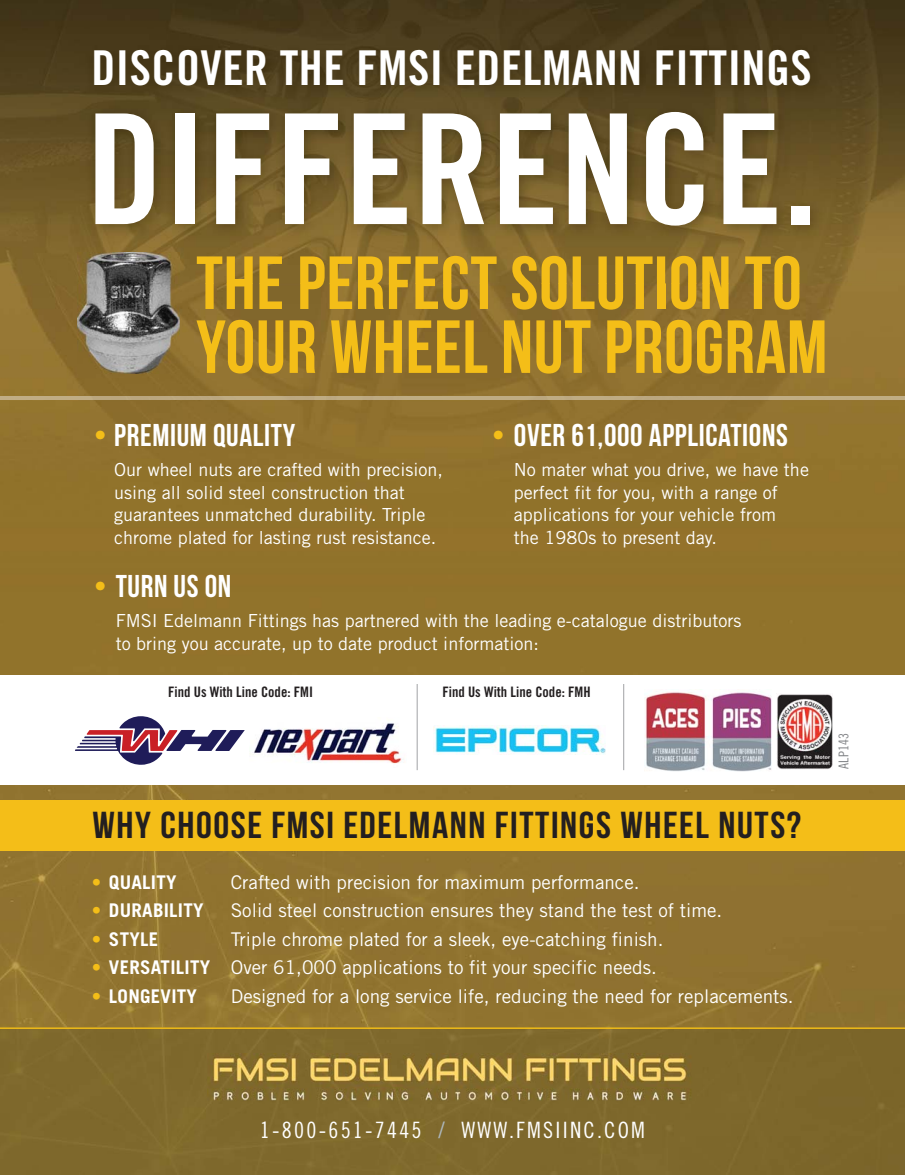
<style>
.page{position:relative;width:905px;height:1175px;background:#fff}
.page>*{position:absolute;margin:0;border:0;box-sizing:border-box;transform-origin:0 0}
.t1{font:153.15px "Trade Gothic Bold Cond Twenty";letter-spacing:.005em;color:#fff}
.t2{font:700 75px/63.9px "Bebas Neue";letter-spacing:.01em;color:#f4be18}
.t3{font:48px "Trade Gothic Bold Cond Twenty";letter-spacing:.01em;color:#fff}
.t4{font:700 37.5px "Bebas Neue";letter-spacing:.04em;color:#231f20;scale:1.06 1}
.t5{font:700 31.5px "Bebas Neue";letter-spacing:.02em;color:#fff}
.t6{font:22.5px "Trade Gothic Cond Eighteen";letter-spacing:.1em;color:#fff}
.t7{font:18.9px "Trade Gothic";color:#fff}
.t8{font:700 18.9px "Trade Gothic";letter-spacing:.015em;color:#fff}
.t9{font:18px/22.5px "Trade Gothic";color:#fff}
.t10{font:14.4px "Trade Gothic Bold Cond Twenty";color:#231f20}
.t11{font:13.5px "Trade Gothic Cond Eighteen";color:#828487}
.s1{color:#f4be18}
.s2{font-weight:700;color:#f4be18}
.s3{font-weight:700}
.s4{color:#adb7bc}
</style>
<div class="page">
<img style="left:0;top:0;width:904px;height:1027px">
<div style="left:0;top:1028px;width:904px;height:146px;background:#7e682c"></div>
<div style="left:0;top:675px;width:904px;height:110px;background:#fff"></div>
<div style="left:0;top:800px;width:904px;height:50px;background:#f4be18"></div>
<img style="left:207px;top:1053px;width:487px;height:50px">
<hr style="left:0;top:1027px;width:904px;height:1px;background:#f4be18">
<svg style="left:75px;top:716px;width:170px;height:48px"></svg>
<img style="left:252px;top:720px;width:151px;height:44px">
<img style="left:433px;top:726px;width:172px;height:28px">
<hr style="left:417px;top:684px;width:1px;height:86px;background:#a1a3a5">
<hr style="left:623px;top:684px;width:1px;height:86px;background:#a1a3a5">
<img style="left:644px;top:692px;width:128px;height:79px">
<img style="left:776px;top:694px;width:56px;height:75px">
<hr style="left:0;top:397px;width:904px;height:3px;background:#bfac83">
<img style="left:78px;top:283px;width:101px;height:91px">
<img style="left:0;top:28px;width:904px;height:255px">
<img style="left:197px;top:256px;width:602px;height:27px">
<h3 class="t3" style="left:91px;top:51px;width:722px">DISCOVER THE FMSI EDELMANN FITTINGS</h3>
<h1 class="t1" style="left:86px;top:114px;width:732px">DIFFERENCE.</h1>
<h2 class="t2" style="left:196px;top:251px;width:632px">THE PERFECT SOLUTION TO<br>YOUR WHEEL NUT PROGRAM</h2>
<h3 class="t5" style="left:94px;top:417px;width:203px"><span class="s1">•</span> PREMIUM QUALITY</h3>
<p class="t9" style="left:114px;top:460px;width:330px">Our wheel nuts are crafted with precision, using all solid steel construction that guarantees unmatched durability. Triple chrome plated for lasting rust resistance.</p>
<h3 class="t5" style="left:492px;top:417px;width:297px"><span class="s1">•</span> OVER 61,000 APPLICATIONS</h3>
<p class="t9" style="left:514px;top:460px;width:296px">No mater what you drive, we have the perfect fit for you, with a range of applications for your vehicle from<br>the 1980s to present day.</p>
<h3 class="t5" style="left:94px;top:567px;width:139px"><span class="s1">•</span> TURN US ON</h3>
<p class="t9" style="left:116px;top:611px;width:627px">FMSI Edelmann Fittings has partnered with the leading e-catalogue distributors to bring you accurate, up to date product information:</p>
<p class="t10" style="left:168px;top:686px;width:146px">Find Us With Line Code: FMI</p>
<p class="t10" style="left:442px;top:686px;width:149px">Find Us With Line Code: FMH</p>
<h3 class="t4" style="left:93px;top:803px;width:670px">WHY CHOOSE FMSI EDELMANN FITTINGS WHEEL NUTS?</h3>
<p class="t8" style="left:92px;top:875px;width:86px"><span class="s1">•</span> QUALITY</p>
<p class="t7" style="left:231px;top:875px;width:410px">Crafted with precision for maximum performance.</p>
<p class="t8" style="left:92px;top:903px;width:113px"><span class="s1">•</span> DURABILITY</p>
<p class="t7" style="left:231px;top:903px;width:493px">Solid steel construction ensures they stand the test of time.</p>
<p class="t8" style="left:92px;top:932px;width:68px"><span class="s1">•</span> STYLE</p>
<p class="t7" style="left:231px;top:932px;width:434px">Triple chrome plated for a sleek, eye-catching finish.</p>
<p class="t7" style="left:92px;top:960px;width:566px"><span class="s2">•</span> <span class="s3">VERSATILITY</span> Over 61,000 applications to fit your specific needs.</p>
<p class="t8" style="left:92px;top:989px;width:107px"><span class="s1">•</span> LONGEVITY</p>
<p class="t7" style="left:231px;top:989px;width:564px">Designed for a long service life, reducing the need for replacements.</p>
<p class="t11" style="left:838px;top:768px;width:37px;rotate:-90deg">ALP143</p>
<p class="t6" style="left:260px;top:1121px;width:386px">1-800-651-7445 <span class="s4">/</span> WWW.FMSIINC.COM</p>
</div>
